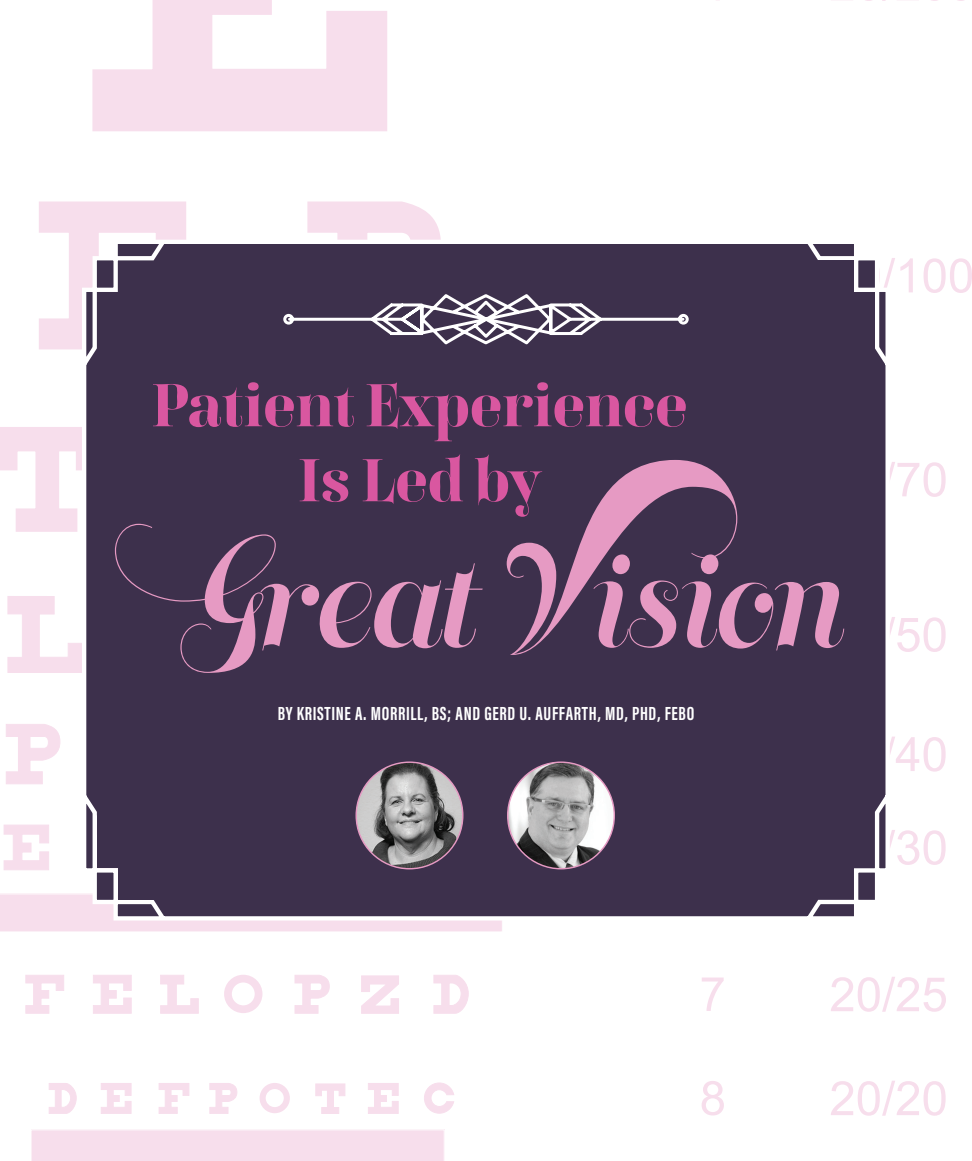
<style>
.page{position:relative;width:972px;height:1161px;background:#fff}
.page>*{position:absolute;margin:0;border:0;box-sizing:border-box;transform-origin:0 0}
.t1{font:120px "Memoriam Pro Headline";color:#e69ac3}
.t2{font:700 60px "Carina Pro";color:#d957a0}
.author{font:700 19.5px "Acumin Pro Extra Cond";letter-spacing:.035em;color:#fff}
</style>
<div class="page">
<svg style="left:92px;top:0;width:295px;height:132px"></svg>
<svg style="left:39px;top:201px;width:147px;height:149px"></svg>
<svg style="left:0;top:427px;width:78px;height:105px"></svg>
<svg style="left:7px;top:596px;width:71px;height:77px"></svg>
<svg style="left:6px;top:724px;width:55px;height:60px"></svg>
<svg style="left:25px;top:975px;width:39px;height:39px"></svg>
<svg style="left:93px;top:975px;width:39px;height:39px"></svg>
<svg style="left:160px;top:975px;width:39px;height:39px"></svg>
<svg style="left:224px;top:975px;width:39px;height:38px"></svg>
<svg style="left:295px;top:975px;width:34px;height:39px"></svg>
<svg style="left:361px;top:975px;width:38px;height:39px"></svg>
<svg style="left:434px;top:975px;width:34px;height:39px"></svg>
<svg style="left:49px;top:1083px;width:28px;height:31px"></svg>
<svg style="left:101px;top:1083px;width:30px;height:31px"></svg>
<svg style="left:159px;top:1083px;width:30px;height:31px"></svg>
<svg style="left:210px;top:1083px;width:27px;height:31px"></svg>
<svg style="left:259px;top:1083px;width:31px;height:30px"></svg>
<svg style="left:315px;top:1083px;width:31px;height:31px"></svg>
<svg style="left:368px;top:1083px;width:31px;height:31px"></svg>
<div style="left:31px;top:1130px;width:413px;height:31px;background:#f7deec"></div>
<svg style="left:702px;top:978px;width:22px;height:33px"></svg>
<svg style="left:702px;top:1081px;width:22px;height:35px"></svg>
<svg style="left:865px;top:0;width:99px;height:1px"></svg>
<svg style="left:894px;top:462px;width:52px;height:35px"></svg>
<svg style="left:894px;top:617px;width:52px;height:35px"></svg>
<svg style="left:894px;top:737px;width:52px;height:35px"></svg>
<svg style="left:894px;top:830px;width:52px;height:35px"></svg>
<svg style="left:831px;top:977px;width:115px;height:35px"></svg>
<svg style="left:831px;top:1081px;width:115px;height:35px"></svg>
<svg style="left:424px;top:1083px;width:30px;height:30px"></svg>
<div style="left:78px;top:236px;width:816px;height:681px;background:#3d304c"></div>
<svg style="left:0;top:816px;width:503px;height:116px"></svg>
<svg style="left:818px;top:258px;width:154px;height:90px"></svg>
<img style="left:356px;top:762px;width:107px;height:107px;border-radius:53px">
<img style="left:508px;top:762px;width:106px;height:107px;border-radius:53px">
<svg style="left:282px;top:201px;width:408px;height:149px"></svg>
<p class="t2" style="left:151px;top:361px;width:538px">Patient Experience</p>
<p class="t2" style="left:298px;top:436px;width:245px">Is Led by</p>
<p class="t1" style="left:177px;top:530px;width:667px">Great Vision</p>
<p class="author" style="left:278px;top:701px;width:418px">BY KRISTINE A. MORRILL, BS; AND GERD U. AUFFARTH, MD, PHD, FEBO</p>
</div>
